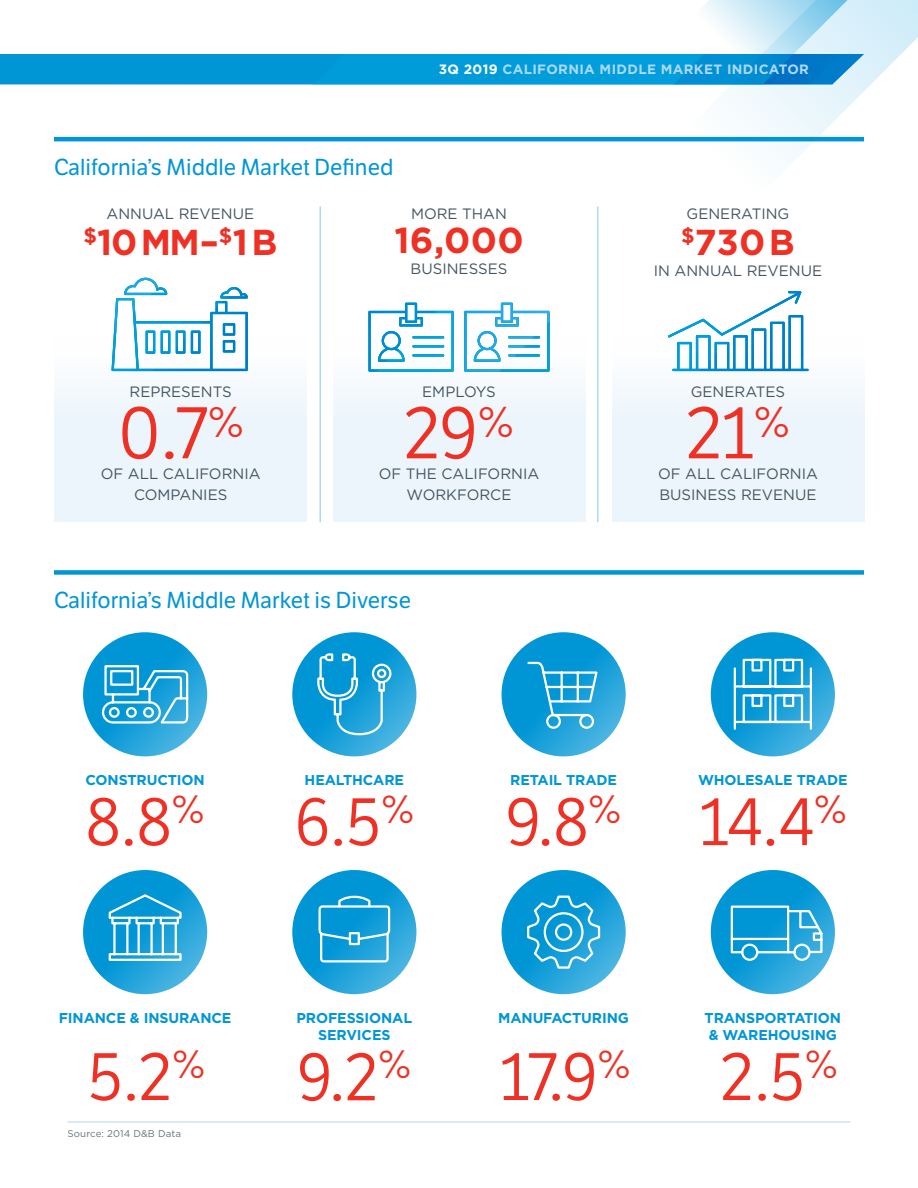
<style>
.page{position:relative;width:918px;height:1188px;background:#fff}
.page>*{position:absolute;margin:0;border:0;box-sizing:border-box;transform-origin:0 0}
.t1{font:72px "LFT Etica";color:#ee3124}
.t2{font:66px "LFT Etica";color:#ee3124}
.t3{font:700 36px "Gotham";letter-spacing:.01em;color:#ee3124}
.t4{font:22.5px "LFT Etica";color:#0096d6}
.t5{font:15px/21px "Gotham";color:#455560;text-align:center}
.t6{font:15px "Gotham";letter-spacing:-.02em;color:#455560}
.t7{font:700 14.25px/17.4px "Gotham";letter-spacing:-.01em;color:#0096d6;text-align:center}
.t8{font:700 13.5px "Gotham";letter-spacing:.025em;color:#add9f4}
.t9{font:9.75px "Gotham";letter-spacing:.01em;color:#64747f}
.s1{color:#fff}
</style>
<div class="page">
<div style="left:54px;top:336px;width:253px;height:186px;background:#ecf5fc"></div>
<div style="left:333px;top:336px;width:253px;height:186px;background:#ecf5fc"></div>
<div style="left:612px;top:336px;width:253px;height:186px;background:#ecf5fc"></div>
<hr style="left:320px;top:207px;width:1px;height:315px;background:#add9f4">
<hr style="left:597px;top:207px;width:1px;height:315px;background:#add9f4">
<svg style="left:83px;top:632px;width:124px;height:124px;background:#179fd9"></svg>
<svg style="left:83px;top:870px;width:124px;height:124px;background:#19a0d9"></svg>
<svg style="left:292px;top:632px;width:124px;height:124px;background:#19a0d9"></svg>
<svg style="left:292px;top:870px;width:124px;height:124px;background:#189fd9"></svg>
<svg style="left:502px;top:632px;width:124px;height:124px;background:#189fd9"></svg>
<svg style="left:502px;top:870px;width:124px;height:124px;background:#19a0d9"></svg>
<svg style="left:711px;top:632px;width:124px;height:124px;background:#189fd9"></svg>
<svg style="left:711px;top:870px;width:124px;height:124px;background:#159ed9"></svg>
<svg style="left:101px;top:664px;width:88px;height:61px"></svg>
<svg style="left:107px;top:892px;width:76px;height:70px;background:#44b1e0"></svg>
<svg style="left:526px;top:894px;width:75px;height:76px;background:#36acde"></svg>
<svg style="left:316px;top:652px;width:77px;height:84px;background:#32aadd"></svg>
<svg style="left:317px;top:895px;width:75px;height:69px;background:#3ad"></svg>
<svg style="left:730px;top:904px;width:94px;height:58px;background:#3eafdf"></svg>
<svg style="left:733px;top:658px;width:80px;height:73px"></svg>
<svg style="left:112px;top:278px;width:102px;height:93px"></svg>
<img style="left:180px;top:312px;width:34px;height:59px">
<img style="left:214px;top:291px;width:12px;height:80px">
<img style="left:226px;top:287px;width:11px;height:84px">
<img style="left:237px;top:287px;width:11px;height:84px">
<img style="left:368px;top:310px;width:36px;height:62px">
<img style="left:404px;top:303px;width:142px;height:69px">
<img style="left:546px;top:310px;width:4px;height:62px">
<img style="left:668px;top:330px;width:11px;height:41px">
<img style="left:679px;top:318px;width:48px;height:53px">
<img style="left:727px;top:311px;width:35px;height:60px">
<img style="left:762px;top:305px;width:12px;height:66px">
<img style="left:774px;top:298px;width:12px;height:73px">
<img style="left:786px;top:291px;width:12px;height:80px">
<img style="left:798px;top:291px;width:11px;height:80px">
<svg style="left:526px;top:661px;width:73px;height:69px;background:#36acde"></svg>
<svg style="left:687px;top:84px;width:184px;height:78px"></svg>
<svg style="left:0;top:0;width:918px;height:84px"></svg>
<div style="left:54px;top:570px;width:810px;height:5px;background:#0096d6"></div>
<hr style="left:54px;top:137px;width:810px;height:4px;background:#0096d6">
<hr style="left:67px;top:1121px;width:783px;height:2px;background:#cfe1f4">
<h3 class="t4" style="left:54px;top:154px;width:341px">California’s Middle Market Defined</h3>
<p class="t8" style="left:439px;top:60px;width:372px"><span class="s1">3Q 2019</span> CALIFORNIA MIDDLE MARKET INDICATOR</p>
<p class="t5" style="left:107px;top:202px;width:149px">ANNUAL REVENUE</p>
<h3 class="t3" style="left:83px;top:218px;width:195px"><sup>$</sup>10 MM–<sup>$</sup>1 B</h3>
<p class="t5" style="left:130px;top:381px;width:104px">REPRESENTS</p>
<h1 class="t1" style="left:118px;top:391px;width:127px">0.7<sup>%</sup></h1>
<p class="t5" style="left:101px;top:463px;width:161px">OF ALL CALIFORNIA<br>COMPANIES</p>
<p class="t5" style="left:411px;top:202px;width:97px">MORE THAN</p>
<h3 class="t3" style="left:394px;top:216px;width:131px">16,000</h3>
<p class="t5" style="left:411px;top:258px;width:98px">BUSINESSES</p>
<p class="t6" style="left:422px;top:382px;width:75px">EMPLOYS</p>
<h1 class="t1" style="left:404px;top:391px;width:111px">29<sup>%</sup></h1>
<p class="t5" style="left:379px;top:463px;width:162px">OF THE CALIFORNIA<br>WORKFORCE</p>
<h3 class="t4" style="left:54px;top:587px;width:359px">California’s Middle Market is Diverse</h3>
<p class="t5" style="left:687px;top:202px;width:104px">GENERATING</p>
<h3 class="t3" style="left:681px;top:218px;width:115px"><sup>$</sup>730 B</h3>
<p class="t5" style="left:654px;top:259px;width:170px">IN ANNUAL REVENUE</p>
<p class="t5" style="left:691px;top:381px;width:96px">GENERATES</p>
<h1 class="t1" style="left:686px;top:391px;width:105px">21<sup>%</sup></h1>
<p class="t5" style="left:658px;top:463px;width:161px;text-align:left">OF ALL CALIFORNIA<br>BUSINESS REVENUE</p>
<p class="t7" style="left:86px;top:771px;width:121px">CONSTRUCTION</p>
<h2 class="t2" style="left:86px;top:784px;width:120px">8.8<sup>%</sup></h2>
<p class="t7" style="left:305px;top:771px;width:101px">HEALTHCARE</p>
<h2 class="t2" style="left:295px;top:784px;width:121px">6.5<sup>%</sup></h2>
<p class="t7" style="left:510px;top:771px;width:108px">RETAIL TRADE</p>
<h2 class="t2" style="left:506px;top:784px;width:117px">9.8<sup>%</sup></h2>
<p class="t7" style="left:698px;top:771px;width:151px">WHOLESALE TRADE</p>
<h2 class="t2" style="left:699px;top:784px;width:149px">14.4<sup>%</sup></h2>
<p class="t7" style="left:59px;top:1009px;width:174px">FINANCE &amp; INSURANCE</p>
<h2 class="t2" style="left:88px;top:1039px;width:119px">5.2<sup>%</sup></h2>
<p class="t9" style="left:68px;top:1127px;width:115px">Source: 2014 D&amp;B Data</p>
<p class="t7" style="left:297px;top:1009px;width:117px">PROFESSIONAL<br>SERVICES</p>
<h2 class="t2" style="left:298px;top:1039px;width:115px">9.2<sup>%</sup></h2>
<p class="t7" style="left:498px;top:1009px;width:132px">MANUFACTURING</p>
<h2 class="t2" style="left:500px;top:1039px;width:133px">17.9<sup>%</sup></h2>
<p class="t7" style="left:705px;top:1009px;width:138px;text-align:left">TRANSPORTATION &amp; WAREHOUSING</p>
<h2 class="t2" style="left:721px;top:1039px;width:119px">2.5<sup>%</sup></h2>
</div>
